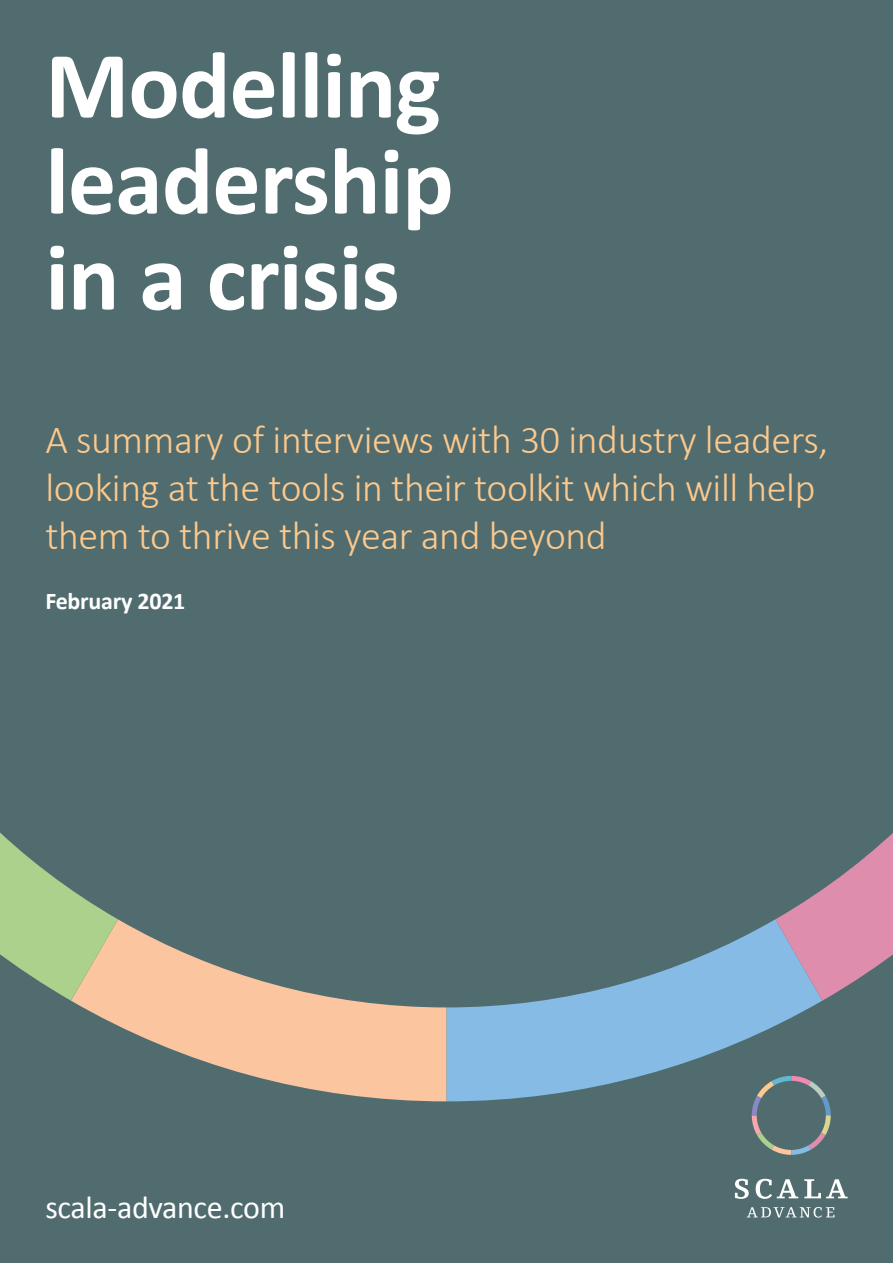
<style>
.page{position:relative;width:893px;height:1263px;background:#516c6f}
.page>*{position:absolute;margin:0;border:0;box-sizing:border-box;transform-origin:0 0}
.t1{font:700 96px/96px "Calibri";letter-spacing:-.01em;color:#fff}
.t2{font:300 40px/48px "Calibri";letter-spacing:-.01em;color:#fdc98c}
.t3{font:32px "Calibri";letter-spacing:-.01em;color:#fff}
.t4{font:700 24px "Calibri";letter-spacing:-.01em;color:#fff}
</style>
<div class="page">
<svg style="left:72px;top:919px;width:375px;height:182px;fill:#f7c2a0"></svg>
<svg style="left:447px;top:919px;width:375px;height:182px;fill:#85bbe5"></svg>
<svg style="left:775px;top:833px;width:118px;height:168px"></svg>
<svg style="left:0;top:832px;width:118px;height:169px"></svg>
<svg style="left:752px;top:1076px;width:79px;height:79px"></svg>
<svg style="left:735px;top:1179px;width:14px;height:20px"></svg>
<svg style="left:756px;top:1179px;width:42px;height:20px"></svg>
<svg style="left:804px;top:1179px;width:44px;height:19px"></svg>
<svg style="left:747px;top:1207px;width:87px;height:10px"></svg>
<p class="t1" style="left:45px;top:33px;width:410px">Modelling leadership in a crisis</p>
<p class="t2" style="left:45px;top:414px;width:784px">A summary of interviews with 30 industry leaders, looking at the tools in their toolkit which will help them to thrive this year and beyond</p>
<p class="t4" style="left:45px;top:587px;width:142px">February 2021</p>
<p class="t3" style="left:45px;top:1187px;width:241px">scala-advance.com</p>
</div>
